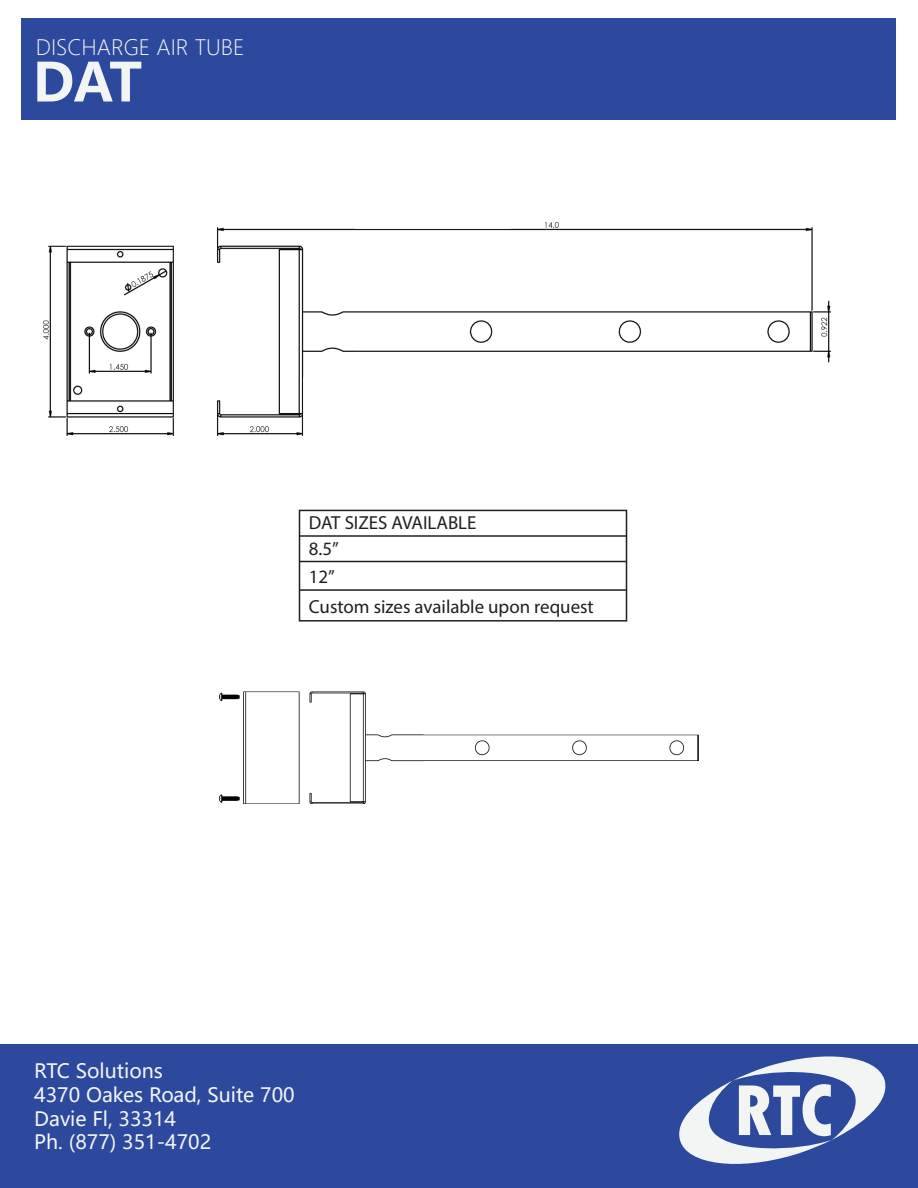
<style>
.page{position:relative;width:918px;height:1188px;background:#fff}
.page>*{position:absolute;margin:0;border:0;box-sizing:border-box;transform-origin:0 0}
.t1{font:800 condensed 76.05px "Tw Cen";color:#f3f4f4}
.t2{font:700 52.65px "Microsoft Ya Hei UI";color:#f3f4f4}
.t3{font:21px "Microsoft Ya Hei UI Light";color:#f3f4f4}
.t4{font:19.65px/23.5px "Microsoft Ya Hei UI";color:#f3f4f4}
.t5{font:18.9px/27px "Myriad Pro";color:#231f20}
</style>
<div class="page">
<div style="left:0;top:1044px;width:918px;height:144px;background:#2c499e"></div>
<div style="left:22px;top:18px;width:874px;height:102px;background:#2c499e"></div>
<svg style="left:679px;top:1056px;width:207px;height:108px"></svg>
<img style="left:219px;top:691px;width:480px;height:112px">
<img style="left:43px;top:222px;width:788px;height:214px">
<div style="left:299px;top:510px;width:328px;height:112px;background:#fff;border:2px solid #231f20"></div>
<hr style="left:300px;top:535px;width:327px;height:2px;background:#231f20">
<hr style="left:300px;top:561px;width:327px;height:1px;background:#231f20">
<hr style="left:300px;top:589px;width:327px;height:2px;background:#231f20">
<p class="t3" style="left:36px;top:33px;width:210px">DISCHARGE AIR TUBE</p>
<h2 class="t2" style="left:33px;top:46px;width:111px">DAT</h2>
<p class="t5" style="left:309px;top:509px;width:169px">DAT SIZES AVAILABLE<br>8.5”<br>12”</p>
<p class="t5" style="left:309px;top:593px;width:287px">Custom sizes available upon request</p>
<p class="t4" style="left:34px;top:1059px;width:262px">RTC Solutions<br>4370 Oakes Road, Suite 700<br>Davie Fl, 33314<br>Ph. (877) 351-4702</p>
<h1 class="t1" style="left:734px;top:1066px;width:101px">RTC</h1>
</div>
